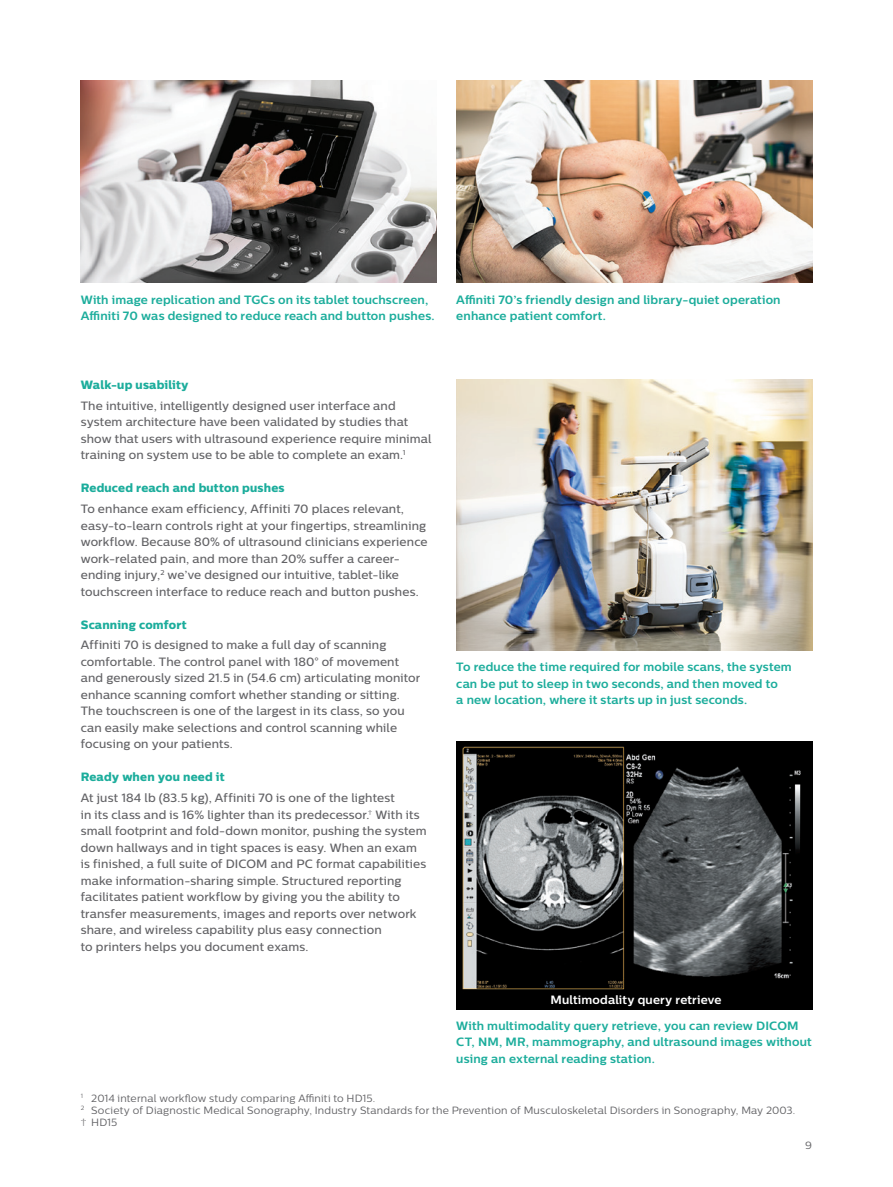
<style>
.page{position:relative;width:893px;height:1187px;background:#fff}
.page>*{position:absolute;margin:0;border:0;box-sizing:border-box;transform-origin:0 0}
.t1{font:500 12px/16.5px "Centrale Sans";letter-spacing:.01em;color:#636366}
.t2{font:700 12px/16.5px "Centrale Sans";letter-spacing:.015em;color:#1cad9c}
.t3{font:12px "Centrale Sans X Bold";letter-spacing:.01em;color:#1cad9c}
.t4{font:700 12px "Centrale Sans";letter-spacing:.015em;color:#fff}
.t5{font:10.5px/12px "Centrale Sans";letter-spacing:.02em;color:#636366}
</style>
<div class="page">
<img style="left:456px;top:81px;width:356px;height:202px">
<img style="left:81px;top:81px;width:356px;height:202px">
<img style="left:456px;top:380px;width:356px;height:270px">
<img style="left:456px;top:741px;width:356px;height:268px">
<p class="t2" style="left:81px;top:291px;width:355px">With image replication and TGCs on its tablet touchscreen,<br>Affiniti 70 was designed to reduce reach and button pushes.</p>
<p class="t2" style="left:456px;top:291px;width:326px">Affiniti 70’s friendly design and library-quiet operation enhance patient comfort.</p>
<p class="t3" style="left:81px;top:377px;width:109px">Walk-up usability</p>
<p class="t1" style="left:81px;top:397px;width:352px">The intuitive, intelligently designed user interface and system architecture have been validated by studies that show that users with ultrasound experience require minimal training on system use to be able to complete an exam.<sup>1</sup></p>
<p class="t3" style="left:81px;top:480px;width:205px">Reduced reach and button pushes</p>
<p class="t1" style="left:81px;top:500px;width:348px">To enhance exam efficiency, Affiniti 70 places relevant, easy-to-learn controls right at your fingertips, streamlining workflow. Because 80% of ultrasound clinicians experience work-related pain, and more than 20% suffer a career&shy;ending injury,<sup>2</sup> we’ve designed our intuitive, tablet-like touchscreen interface to reduce reach and button pushes.</p>
<p class="t3" style="left:81px;top:616px;width:107px">Scanning comfort</p>
<p class="t1" style="left:81px;top:636px;width:341px">Affiniti 70 is designed to make a full day of scanning comfortable. The control panel with 180° of movement and generously sized 21.5 in (54.6 cm) articulating monitor enhance scanning comfort whether standing or sitting.<br>The touchscreen is one of the largest in its class, so you can easily make selections and control scanning while focusing on your patients.</p>
<p class="t3" style="left:81px;top:769px;width:146px">Ready when you need it</p>
<p class="t1" style="left:81px;top:789px;width:347px">At just 184 lb (83.5 kg), Affiniti 70 is one of the lightest<br>in its class and is 16% lighter than its predecessor.<sup>†</sup> With its small footprint and fold-down monitor, pushing the system down hallways and in tight spaces is easy. When an exam is finished, a full suite of DICOM and PC format capabilities make information-sharing simple. Structured reporting facilitates patient workflow by giving you the ability to transfer measurements, images and reports over network share, and wireless capability plus easy connection<br>to printers helps you document exams.</p>
<p class="t2" style="left:456px;top:658px;width:337px">To reduce the time required for mobile scans, the system can be put to sleep in two seconds, and then moved to<br>a new location, where it starts up in just seconds.</p>
<p class="t4" style="left:550px;top:992px;width:172px">Multimodality query retrieve</p>
<p class="t2" style="left:456px;top:1016px;width:357px">With multimodality query retrieve, you can review DICOM<br>CT, NM, MR, mammography, and ultrasound images without using an external reading station.</p>
<p class="t5" style="left:81px;top:1091px;width:716px"><sup>1</sup> 2014 internal workflow study comparing Affiniti to HD15.<br><sup>2</sup> Society of Diagnostic Medical Sonography, Industry Standards for the Prevention of Musculoskeletal Disorders in Sonography, May 2003. † HD15</p>
<p class="t5" style="left:805px;top:1138px;width:8px">9</p>
</div>
